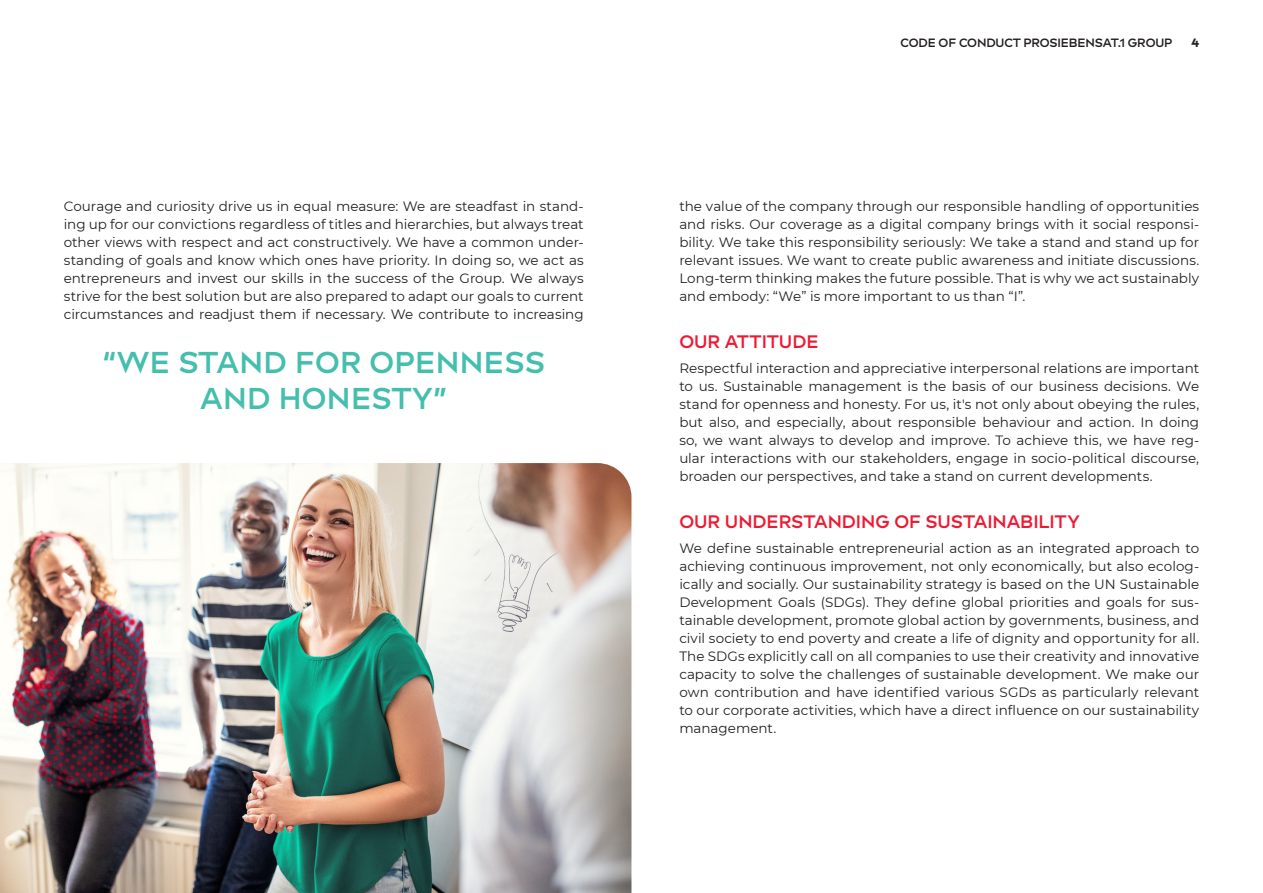
<style>
.page{position:relative;width:1263px;height:893px;background:#fff}
.page>*{position:absolute;margin:0;border:0;box-sizing:border-box;transform-origin:0 0}
.t1{font:600 30px/36px "Seven One Caps TT";letter-spacing:.01em;color:#45bfad;text-align:center}
.t2{font:600 18px "Seven One Caps TT";color:#ed1a33}
.t3{font:13.5px/18px "Montserrat";color:#231f20;text-align:justify}
.t4{font:600 12px "Seven One Caps TT";letter-spacing:-.01em;color:#231f20}
.t5{font:800 12px "Seven One Highlight TT";color:#231f20}
</style>
<div class="page">
<img style="left:0;top:463px;width:631px;height:430px">
<p class="t4" style="left:900px;top:35px;width:273px">CODE OF CONDUCT PROSIEBENSAT.1 GROUP</p>
<p class="t5" style="left:1191px;top:34px;width:9px">4</p>
<p class="t3" style="left:64px;top:197px;width:521px">Courage and curiosity drive us in equal measure: We are steadfast in stand&shy;ing up for our convictions regardless of titles and hierarchies, but always treat other views with respect and act constructively. We have a common under&shy;standing of goals and know which ones have priority. In doing so, we act as entrepreneurs and invest our skills in the success of the Group. We always strive for the best solution but are also prepared to adapt our goals to current circumstances and readjust them if necessary. We contribute to increasing</p>
<p class="t3" style="left:679px;top:197px;width:521px">the value of the company through our responsible handling of opportunities and risks. Our coverage as a digital company brings with it social responsi&shy;bility. We take this responsibility seriously: We take a stand and stand up for relevant issues. We want to create public awareness and initiate discussions.<br>Long-term thinking makes the future possible. That is why we act sustainably and embody: “We” is more important to us than “I”.</p>
<h2 class="t2" style="left:679px;top:330px;width:141px">OUR ATTITUDE</h2>
<p class="t3" style="left:679px;top:359px;width:521px">Respectful interaction and appreciative interpersonal relations are important to us. Sustainable management is the basis of our business decisions. We stand for openness and honesty. For us, it's not only about obeying the rules, but also, and especially, about responsible behaviour and action. In doing so, we want always to develop and improve. To achieve this, we have reg&shy;ular interactions with our stakeholders, engage in socio-political discourse, broaden our perspectives, and take a stand on current developments.</p>
<h2 class="t2" style="left:679px;top:510px;width:402px">OUR UNDERSTANDING OF SUSTAINABILITY</h2>
<p class="t3" style="left:679px;top:539px;width:521px">We define sustainable entrepreneurial action as an integrated approach to achieving continuous improvement, not only economically, but also ecolog&shy;ically and socially. Our sustainability strategy is based on the UN Sustainable Development Goals (SDGs). They define global priorities and goals for sus&shy;tainable development, promote global action by governments, business, and civil society to end poverty and create a life of dignity and opportunity for all.<br>The SDGs explicitly call on all companies to use their creativity and innovative capacity to solve the challenges of sustainable development. We make our own contribution and have identified various SGDs as particularly relevant to our corporate activities, which have a direct influence on our sustainability management.</p>
<h1 class="t1" style="left:103px;top:344px;width:444px">“WE STAND FOR OPENNESS<br>AND HONESTY”</h1>
</div>
